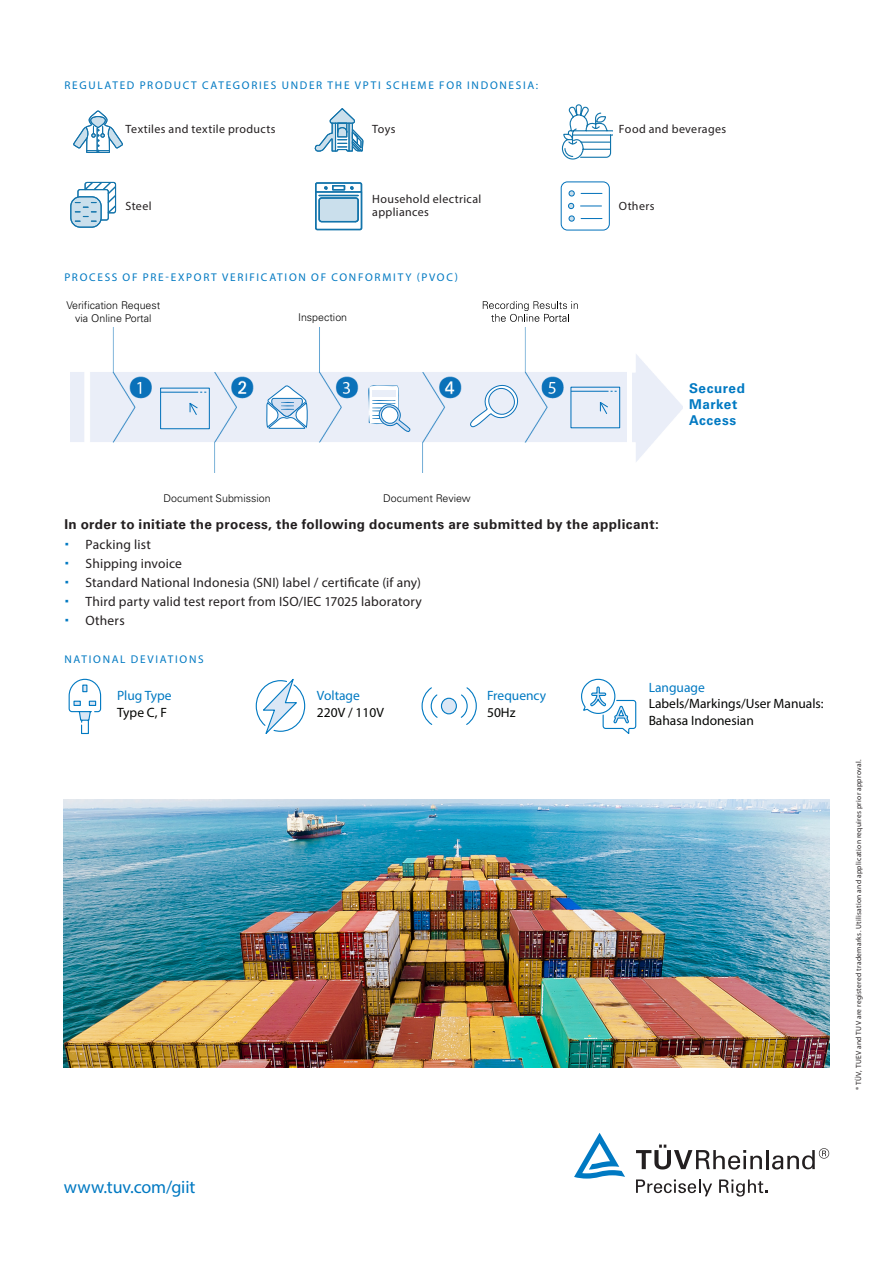
<style>
.page{position:relative;width:893px;height:1263px;background:#fff}
.page>*{position:absolute;margin:0;border:0;box-sizing:border-box;transform-origin:0 0}
.t1{font:18px "Myriad Pro";letter-spacing:-.01em;color:#0079c2}
.t2{font:13.5px "Myriad Pro";letter-spacing:.015em;color:#231f20}
._03_Copy{font:700 13.5px "Univers LT Pro 65";letter-spacing:.03em;color:#231f20}
.t3{font:13.5px/16.5px "Myriad Pro";color:#040503}
.t4{font:13.5px "Myriad Pro";color:#0079c2}
._10_Trademark_Protec{font:700 13.5px/16.2px "Univers LT Pro 65";letter-spacing:.04em;color:#0079c2}
._10_Trademark_Protec-2{font:12px/12.8px "Myriad Pro";letter-spacing:.03em;color:#231f20}
._04_Copyheadline{font:11.25px "Myriad Pro";letter-spacing:.155em;color:#0079c2}
._03_Copy-2{font:11.25px "Myriad Pro";letter-spacing:.155em;color:#0079c2}
.t5{font:300 10.65px/12.8px "Univers LT Pro 45";color:#000;text-align:center}
._10_Trademark_Protec-3{font:7.5px "Myriad Pro";letter-spacing:.035em;color:#231f20}
</style>
<div class="page">
<svg style="left:636px;top:1144px;width:126px;height:25px"></svg>
<hr style="left:766px;top:1150px;width:3px;height:19px;background:#231f20">
<svg style="left:772px;top:1148px;width:57px;height:21px"></svg>
<svg style="left:574px;top:1133px;width:51px;height:45px"></svg>
<svg style="left:636px;top:1179px;width:76px;height:17px"></svg>
<svg style="left:719px;top:1179px;width:48px;height:17px"></svg>
<svg style="left:73px;top:110px;width:50px;height:43px"></svg>
<svg style="left:314px;top:108px;width:50px;height:44px"></svg>
<svg style="left:561px;top:104px;width:52px;height:56px"></svg>
<div style="left:70px;top:196px;width:32px;height:32px;border:1px solid #1374ab;border-radius:9px"></div>
<svg style="left:71px;top:181px;width:46px;height:46px"></svg>
<svg style="left:315px;top:182px;width:48px;height:49px"></svg>
<svg style="left:581px;top:206px;width:20px;height:1px"></svg>
<svg style="left:568px;top:203px;width:6px;height:6px"></svg>
<svg style="left:581px;top:193px;width:21px;height:1px"></svg>
<svg style="left:569px;top:190px;width:6px;height:6px"></svg>
<svg style="left:581px;top:218px;width:21px;height:1px"></svg>
<svg style="left:569px;top:216px;width:6px;height:6px"></svg>
<div style="left:561px;top:181px;width:49px;height:49px;border:1px solid #0070ba;border-radius:6px"></div>
<svg style="left:68px;top:679px;width:34px;height:55px"></svg>
<svg style="left:255px;top:679px;width:51px;height:55px"></svg>
<svg style="left:422px;top:687px;width:55px;height:38px"></svg>
<svg style="left:581px;top:679px;width:55px;height:55px"></svg>
<img style="left:71px;top:328px;width:556px;height:144px">
<svg style="left:483px;top:301px;width:95px;height:21px"></svg>
<svg style="left:266px;top:385px;width:42px;height:44px"></svg>
<svg style="left:366px;top:383px;width:44px;height:52px"></svg>
<svg style="left:468px;top:383px;width:53px;height:46px;background:#d7e4f3"></svg>
<div style="left:160px;top:388px;width:49px;height:41px;border:1px solid #0070ba"></div>
<hr style="left:161px;top:392px;width:37px;height:1px;background:#0070ba">
<svg style="left:190px;top:403px;width:7px;height:12px"></svg>
<hr style="left:571px;top:391px;width:37px;height:1px;background:#0070ba">
<svg style="left:600px;top:402px;width:8px;height:12px"></svg>
<img style="left:64px;top:799px;width:765px;height:268px">
<p class="_04_Copyheadline" style="left:64px;top:79px;width:475px">REGULATED PRODUCT CATEGORIES UNDER THE VPTI SCHEME FOR INDONESIA:</p>
<p class="_10_Trademark_Protec-2" style="left:126px;top:123px;width:152px">Textiles and textile products</p>
<p class="_10_Trademark_Protec-2" style="left:372px;top:123px;width:25px">Toys</p>
<p class="_10_Trademark_Protec-2" style="left:619px;top:123px;width:109px">Food and beverages</p>
<p class="_10_Trademark_Protec-2" style="left:126px;top:199px;width:27px">Steel</p>
<p class="_10_Trademark_Protec-2" style="left:372px;top:193px;width:111px">Household electrical appliances</p>
<p class="_10_Trademark_Protec-2" style="left:619px;top:199px;width:37px">Others</p>
<p class="_04_Copyheadline" style="left:64px;top:270px;width:395px">PROCESS OF PRE-EXPORT VERIFICATION OF CONFORMITY (PVOC)</p>
<p class="t5" style="left:66px;top:298px;width:96px">Verification Request via Online Portal</p>
<p class="t5" style="left:298px;top:311px;width:51px">Inspection</p>
<p class="t5" style="left:163px;top:492px;width:109px">Document Submission</p>
<p class="t5" style="left:383px;top:492px;width:89px">Document Review</p>
<p class="_10_Trademark_Protec" style="left:689px;top:379px;width:57px">Secured<br>Market<br>Access</p>
<p class="_03_Copy" style="left:64px;top:515px;width:596px">In order to initiate the process, the following documents are submitted by the applicant:</p>
<p class="t2" style="left:86px;top:536px;width:67px">Packing list</p>
<p class="t2" style="left:86px;top:555px;width:98px">Shipping invoice</p>
<p class="t2" style="left:86px;top:574px;width:337px">Standard National Indonesia (SNI) label / certificate (if any)</p>
<p class="t2" style="left:86px;top:593px;width:338px">Third party valid test report from ISO/IEC 17025 laboratory</p>
<p class="t2" style="left:86px;top:612px;width:41px">Others</p>
<p class="_03_Copy-2" style="left:64px;top:653px;width:141px">NATIONAL DEVIATIONS</p>
<p class="t4" style="left:117px;top:687px;width:56px">Plug Type</p>
<p class="t3" style="left:117px;top:704px;width:51px">Type C, F</p>
<p class="t4" style="left:649px;top:679px;width:58px">Language</p>
<p class="t3" style="left:649px;top:695px;width:177px">Labels/Markings/User Manuals:<br>Bahasa Indonesian</p>
<p class="t4" style="left:317px;top:687px;width:44px">Voltage</p>
<p class="t3" style="left:317px;top:704px;width:68px">220V / 110V</p>
<p class="t4" style="left:487px;top:687px;width:61px">Frequency</p>
<p class="t3" style="left:487px;top:704px;width:30px">50Hz</p>
<p class="_10_Trademark_Protec-3" style="left:854px;top:1090px;width:332px;rotate:-90deg">® TÜV, TUEV and TUV are registered trademarks. Utilisation and application requires prior approval.</p>
<h1 class="t1" style="left:64px;top:1176px;width:133px">www.tuv.com/giit</h1>
</div>
